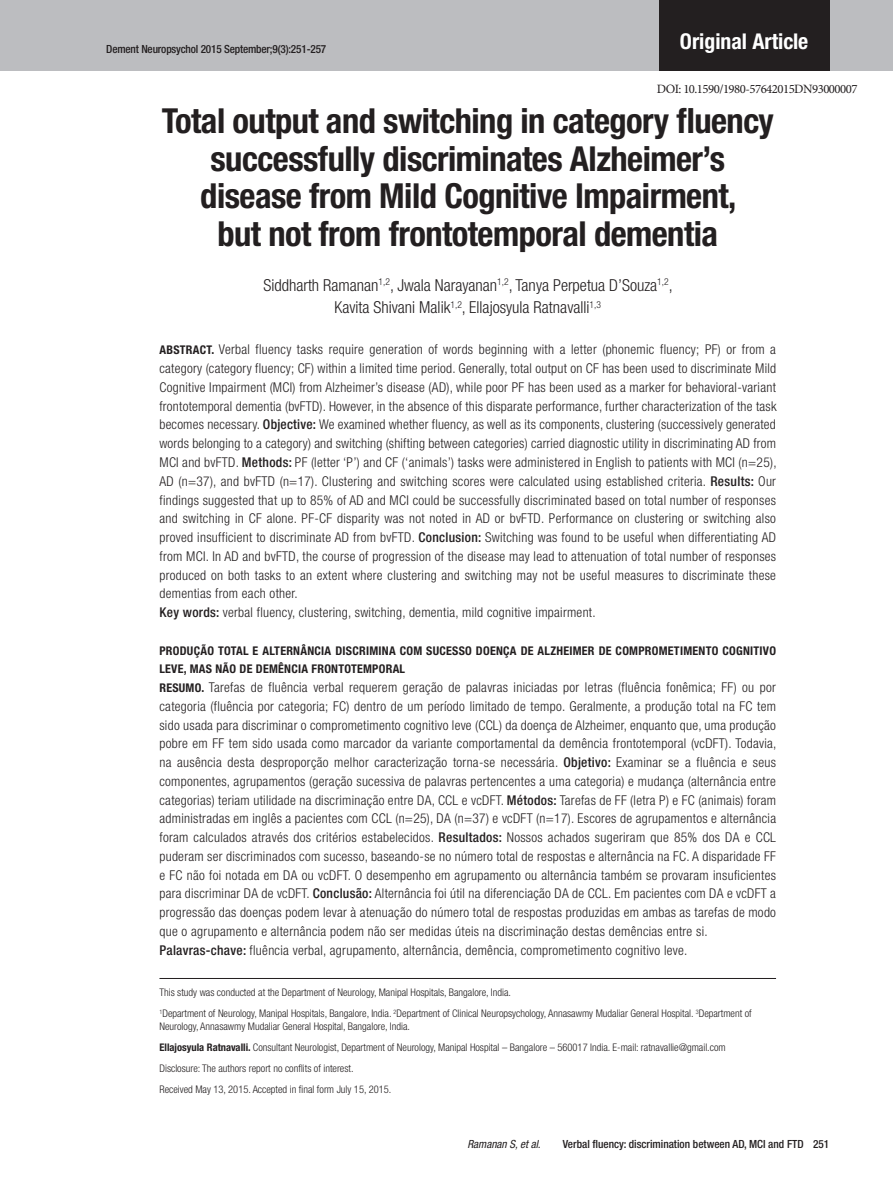
<style>
.page{position:relative;width:893px;height:1191px;background:#fff}
.page>*{position:absolute;margin:0;border:0;box-sizing:border-box;transform-origin:0 0}
.Titulo{font:700 condensed 34.5px/37.5px "Helvetica Neue";letter-spacing:-.015em;color:#231f20;text-align:center}
.t1{font:700 condensed 21.75px "Helvetica Neue";color:#fff}
.Autores{font:300 condensed 16.5px/22.5px "Helvetica Neue";color:#231f20;text-align:center}
.Abstract{font:300 condensed 13.5px/18.8px "Helvetica Neue";letter-spacing:.02em;color:#231f20;text-align:justify}
.t2{font:12.75px "Minion Pro";letter-spacing:-.04em;color:#231f20}
.Abstract_Titulo{font:700 condensed 12px/18.8px "Helvetica Neue";letter-spacing:.02em;color:#231f20}
.Running{font:500 condensed 11.25px "Helvetica Neue";color:#231f20}
.t3{font:italic condensed 11.25px "Helvetica Neue";color:#231f20}
.Endereco{font:300 condensed 10.5px/12.6px "Helvetica Neue";color:#231f20}
.Nota{font:300 condensed 10.5px "Helvetica Neue";color:#231f20}
.s1{font-weight:700;font-size:12px}
.s2{font-weight:500}
.s3{font-weight:700}
</style>
<div class="page">
<div style="left:0;top:0;width:893px;height:70px;background:#bcbdc0"></div>
<div style="left:659px;top:0;width:170px;height:70px;background:#231f20"></div>
<hr style="left:159px;top:978px;width:617px;height:1px;background:#231f20">
<p class="Running" style="left:106px;top:42px;width:222px">Dement Neuropsychol 2015 September;9(3):251-257</p>
<h2 class="t1" style="left:680px;top:28px;width:130px">Original Article</h2>
<p class="t2" style="left:657px;top:80px;width:202px">DOI: 10.1590/1980-57642015DN93000007</p>
<p class="Titulo" style="left:162px;top:102px;width:613px">Total output and switching in category fluency successfully discriminates Alzheimer’s disease from Mild Cognitive Impairment,<br>but not from frontotemporal dementia</p>
<p class="Autores" style="left:263px;top:273px;width:411px">Siddharth Ramanan<sup>1,2</sup>, Jwala Narayanan<sup>1,2</sup>, Tanya Perpetua D’Souza<sup>1,2</sup>,<br>Kavita Shivani Malik<sup>1,2</sup>, Ellajosyula Ratnavalli<sup>1,3</sup></p>
<p class="Abstract" style="left:159px;top:340px;width:619px"><span class="s1">ABSTRACT.</span> Verbal fluency tasks require generation of words beginning with a letter (phonemic fluency; PF) or from a category (category fluency; CF) within a limited time period. Generally, total output on CF has been used to discriminate Mild Cognitive Impairment (MCI) from Alzheimer’s disease (AD), while poor PF has been used as a marker for behavioral-variant frontotemporal dementia (bvFTD). However, in the absence of this disparate performance, further characterization of the task becomes necessary. <span class="s2">Objective:</span> We examined whether fluency, as well as its components, clustering (successively generated words belonging to a category) and switching (shifting between categories) carried diagnostic utility in discriminating AD from MCI and bvFTD. <span class="s2">Methods:</span> PF (letter ‘P’) and CF (‘animals’) tasks were administered in English to patients with MCI (n=25), AD (n=37), and bvFTD (n=17). Clustering and switching scores were calculated using established criteria. <span class="s2">Results:</span> Our findings suggested that up to 85% of AD and MCI could be successfully discriminated based on total number of responses and switching in CF alone. PF-CF disparity was not noted in AD or bvFTD. Performance on clustering or switching also proved insufficient to discriminate AD from bvFTD. <span class="s2">Conclusion:</span> Switching was found to be useful when differentiating AD from MCI. In AD and bvFTD, the course of progression of the disease may lead to attenuation of total number of responses produced on both tasks to an extent where clustering and switching may not be useful measures to discriminate these dementias from each other.</p>
<p class="Abstract" style="left:159px;top:603px;width:438px"><span class="s2">Key words:</span> verbal fluency, clustering, switching, dementia, mild cognitive impairment.</p>
<p class="Abstract_Titulo" style="left:159px;top:641px;width:618px">PRODUÇÃO TOTAL E ALTERNÂNCIA DISCRIMINA COM SUCESSO DOENÇA DE ALZHEIMER DE COMPROMETIMENTO COGNITIVO<br>LEVE, MAS NÃO DE DEMÊNCIA FRONTOTEMPORAL</p>
<p class="Abstract" style="left:159px;top:678px;width:619px"><span class="s1">RESUMO.</span> Tarefas de fluência verbal requerem geração de palavras iniciadas por letras (fluência fonêmica; FF) ou por categoria (fluência por categoria; FC) dentro de um período limitado de tempo. Geralmente, a produção total na FC tem sido usada para discriminar o comprometimento cognitivo leve (CCL) da doença de Alzheimer, enquanto que, uma produção pobre em FF tem sido usada como marcador da variante comportamental da demência frontotemporal (vcDFT). Todavia, na ausência desta desproporção melhor caracterização torna-se necessária. <span class="s2">Objetivo:</span> Examinar se a fluência e seus componentes, agrupamentos (geração sucessiva de palavras pertencentes a uma categoria) e mudança (alternância entre categorias) teriam utilidade na discriminação entre DA, CCL e vcDFT. <span class="s2">Métodos:</span> Tarefas de FF (letra P) e FC (animais) foram administradas em inglês a pacientes com CCL (n=25), DA (n=37) e vcDFT (n=17). Escores de agrupamentos e alternância foram calculados através dos critérios estabelecidos. <span class="s2">Resultados:</span> Nossos achados sugeriram que 85% dos DA e CCL puderam ser discriminados com sucesso, baseando-se no número total de respostas e alternância na FC. A disparidade FF e FC não foi notada em DA ou vcDFT. O desempenho em agrupamento ou alternância também se provaram insuficientes para discriminar DA de vcDFT. <span class="s2">Conclusão:</span> Alternância foi útil na diferenciação DA de CCL. Em pacientes com DA e vcDFT a progressão das doenças podem levar à atenuação do número total de respostas produzidas em ambas as tarefas de modo que o agrupamento e alternância podem não ser medidas úteis na discriminação destas demências entre si.</p>
<p class="Abstract" style="left:159px;top:940px;width:529px"><span class="s2">Palavras-chave:</span> fluência verbal, agrupamento, alternância, demência, comprometimento cognitivo leve.</p>
<p class="Nota" style="left:159px;top:986px;width:353px">This study was conducted at the Department of Neurology, Manipal Hospitals, Bangalore, India.</p>
<p class="Endereco" style="left:159px;top:1007px;width:594px"><sup>1</sup>Department of Neurology, Manipal Hospitals, Bangalore, India. <sup>2</sup>Department of Clinical Neuropsychology, Annasawmy Mudaliar General Hospital. <sup>3</sup>Department of<br>Neurology, Annasawmy Mudaliar General Hospital, Bangalore, India.</p>
<p class="Endereco" style="left:159px;top:1040px;width:568px"><span class="s3">Ellajosyula Ratnavalli.</span> Consultant Neurologist, Department of Neurology, Manipal Hospital – Bangalore – 560017 India. E-mail: ratnavallie@gmail.com</p>
<p class="Endereco" style="left:159px;top:1061px;width:196px">Disclosure: The authors report no conflits of interest.</p>
<p class="Endereco" style="left:159px;top:1082px;width:233px">Received May 13, 2015. Accepted in final form July 15, 2015.</p>
<p class="t3" style="left:467px;top:1138px;width:75px">Ramanan S, et al.</p>
<p class="Running" style="left:563px;top:1137px;width:242px">Verbal fluency: discrimination between AD, MCI and FTD</p>
<p class="Running" style="left:813px;top:1137px;width:18px">251</p>
</div>
